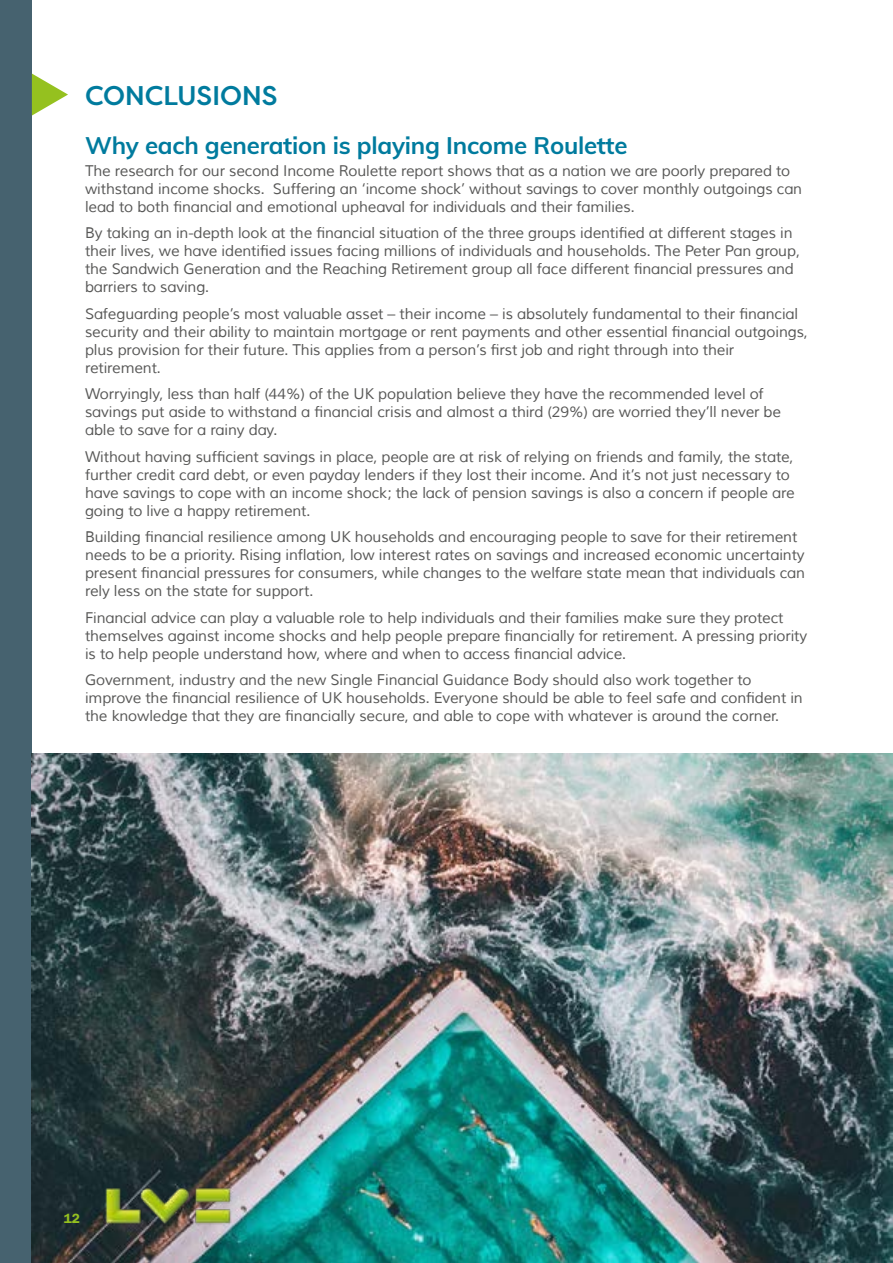
<style>
.page{position:relative;width:893px;height:1263px;background:#fff}
.page>*{position:absolute;margin:0;border:0;box-sizing:border-box;transform-origin:0 0}
.t1{font:500 27px "Filson Pro";letter-spacing:-.01em;color:#007b9e}
.t2{font:700 24px "Muli";letter-spacing:-.01em;color:#007b9e}
.t3{font:15px/18px "Muli";letter-spacing:-.01em;color:#575756}
.t4{font:600 13.5px "ITC Franklin Gothic Std";color:#95c11f}
</style>
<div class="page">
<div style="left:0;top:0;width:32px;height:1263px;background:#46626f"></div>
<svg style="left:32px;top:74px;width:36px;height:42px"></svg>
<img style="left:32px;top:754px;width:861px;height:509px">
<img style="left:102px;top:1185px;width:130px;height:41px">
<h1 class="t1" style="left:85px;top:77px;width:194px">CONCLUSIONS</h1>
<h2 class="t2" style="left:85px;top:127px;width:544px">Why each generation is playing Income Roulette</h2>
<p class="t3" style="left:85px;top:162px;width:719px">The research for our second Income Roulette report shows that as a nation we are poorly prepared to withstand income shocks. Suffering an ‘income shock’ without savings to cover monthly outgoings can lead to both financial and emotional upheaval for individuals and their families.</p>
<p class="t3" style="left:85px;top:224px;width:716px">By taking an in-depth look at the financial situation of the three groups identified at different stages in their lives, we have identified issues facing millions of individuals and households. The Peter Pan group, the Sandwich Generation and the Reaching Retirement group all face different financial pressures and barriers to saving.</p>
<p class="t3" style="left:85px;top:305px;width:724px">Safeguarding people’s most valuable asset – their income – is absolutely fundamental to their financial security and their ability to maintain mortgage or rent payments and other essential financial outgoings, plus provision for their future. This applies from a person’s first job and right through into their retirement.</p>
<p class="t3" style="left:85px;top:385px;width:698px">Worryingly, less than half (44%) of the UK population believe they have the recommended level of savings put aside to withstand a financial crisis and almost a third (29%) are worried they’ll never be able to save for a rainy day.</p>
<p class="t3" style="left:85px;top:448px;width:711px">Without having sufficient savings in place, people are at risk of relying on friends and family, the state, further credit card debt, or even payday lenders if they lost their income. And it’s not just necessary to have savings to cope with an income shock; the lack of pension savings is also a concern if people are going to live a happy retirement.</p>
<p class="t3" style="left:85px;top:528px;width:722px">Building financial resilience among UK households and encouraging people to save for their retirement needs to be a priority. Rising inflation, low interest rates on savings and increased economic uncertainty present financial pressures for consumers, while changes to the welfare state mean that individuals can rely less on the state for support.</p>
<p class="t3" style="left:85px;top:609px;width:724px">Financial advice can play a valuable role to help individuals and their families make sure they protect themselves against income shocks and help people prepare financially for retirement. A pressing priority is to help people understand how, where and when to access financial advice.</p>
<p class="t3" style="left:85px;top:671px;width:719px">Government, industry and the new Single Financial Guidance Body should also work together to improve the financial resilience of UK households. Everyone should be able to feel safe and confident in the knowledge that they are financially secure, and able to cope with whatever is around the corner.</p>
<p class="t4" style="left:64px;top:1210px;width:18px">12</p>
</div>
